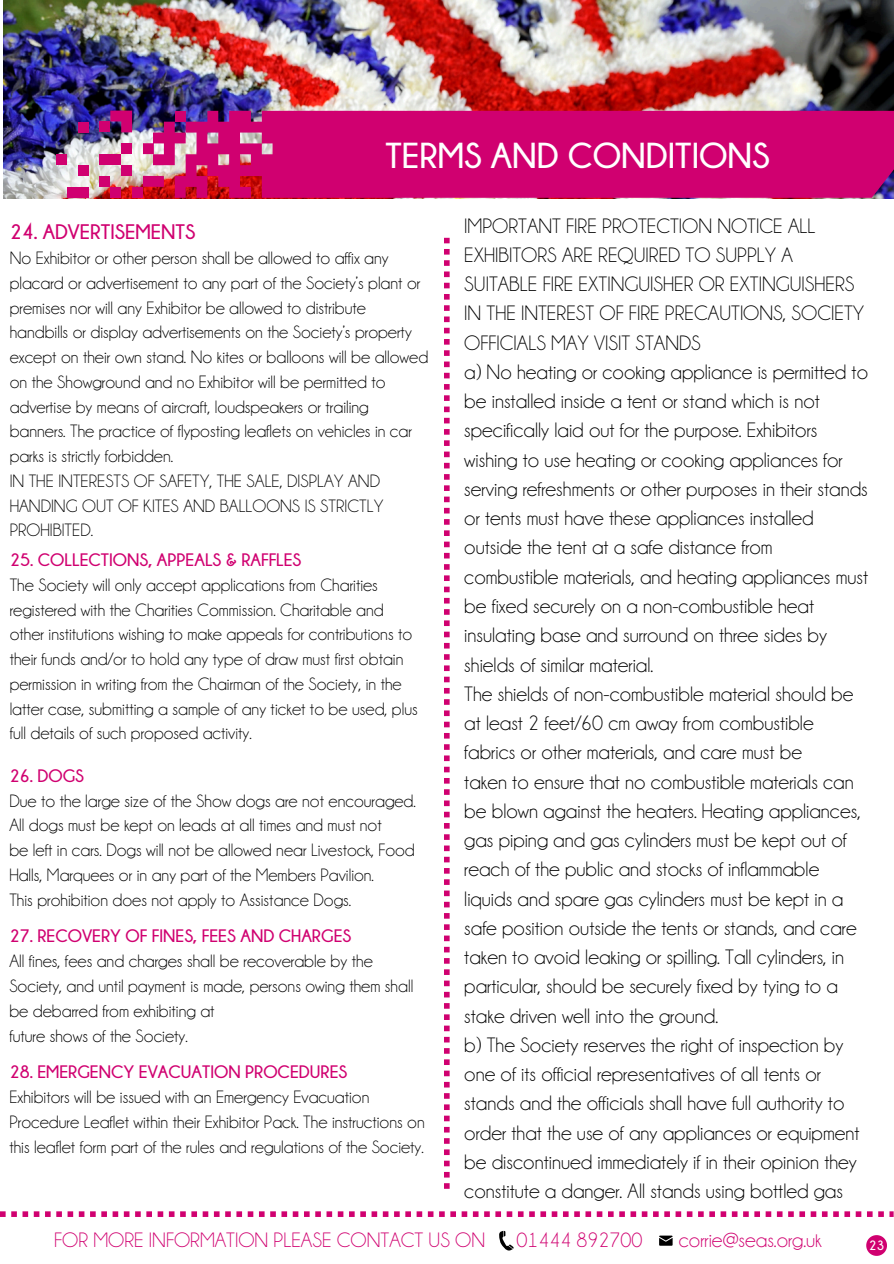
<style>
.page{position:relative;width:894px;height:1264px;background:#fff}
.page>*{position:absolute;margin:0;border:0;box-sizing:border-box;transform-origin:0 0}
.t1{font:700 36px "Champagne Limousines";color:#fff}
.t2{font:21px/29.2px "Champagne Limousines";color:#000}
.t3{font:21px "Champagne Limousines";color:#d00070}
.t4{font:700 21px "Champagne Limousines";color:#d00070}
.t5{font:18px/24.8px "Champagne Limousines";color:#000}
.t6{font:700 18px "Champagne Limousines";color:#d00070}
.t7{font:700 13.5px "Champagne Limousines";color:#fff}
</style>
<div class="page">
<svg style="left:0;top:1211px;width:893px;height:5px"></svg>
<svg style="left:866px;top:1235px;width:20px;height:20px"></svg>
<svg style="left:659px;top:1235px;width:13px;height:10px"></svg>
<svg style="left:499px;top:1230px;width:14px;height:20px"></svg>
<img style="left:3px;top:0;width:890px;height:198px">
<div style="left:175px;top:111px;width:718px;height:87px;background:#d00070"></div>
<div style="left:175px;top:111px;width:11px;height:11px;background:#d00070"></div>
<div style="left:143px;top:176px;width:21px;height:11px;background:#d00070"></div>
<svg style="left:110px;top:111px;width:22px;height:21px"></svg>
<div style="left:132px;top:187px;width:11px;height:10px;background:#d00070"></div>
<div style="left:110px;top:187px;width:11px;height:10px;background:#d00070"></div>
<div style="left:67px;top:187px;width:22px;height:10px;background:#d00070"></div>
<div style="left:78px;top:165px;width:11px;height:11px;background:#d00070"></div>
<div style="left:99px;top:154px;width:22px;height:11px;background:#d00070"></div>
<div style="left:78px;top:122px;width:11px;height:10px;background:#d00070"></div>
<svg style="left:143px;top:122px;width:43px;height:43px;background:#be5393"></svg>
<div style="left:121px;top:143px;width:11px;height:11px;background:#d00070"></div>
<div style="left:121px;top:165px;width:11px;height:11px;background:#d00070"></div>
<div style="left:56px;top:154px;width:11px;height:11px;background:#d00070"></div>
<div style="left:99px;top:176px;width:11px;height:11px;background:#d00070"></div>
<div style="left:99px;top:121px;width:11px;height:11px;background:#d00070"></div>
<svg style="left:444px;top:238px;width:5px;height:950px"></svg>
<p class="t1" style="left:385px;top:135px;width:386px">TERMS AND CONDITIONS</p>
<p class="t4" style="left:10px;top:220px;width:187px">24. ADVERTISEMENTS</p>
<p class="t5" style="left:10px;top:245px;width:420px">No Exhibitor or other person shall be allowed to affix any placard or advertisement to any part of the Society’s plant or premises nor will any Exhibitor be allowed to distribute handbills or display advertisements on the Society’s property except on their own stand. No kites or balloons will be allowed on the Showground and no Exhibitor will be permitted to advertise by means of aircraft, loudspeakers or trailing banners. The practice of flyposting leaflets on vehicles in car parks is strictly forbidden.</p>
<p class="t5" style="left:10px;top:468px;width:375px">IN THE INTERESTS OF SAFETY, THE SALE, DISPLAY AND<br>HANDING OUT OF KITES AND BALLOONS IS STRICTLY<br>PROHIBITED.</p>
<p class="t6" style="left:10px;top:550px;width:293px">25. COLLECTIONS, APPEALS &amp; RAFFLES</p>
<p class="t5" style="left:10px;top:572px;width:375px">The Society will only accept applications from Charities registered with the Charities Commission. Charitable and</p>
<p class="t5" style="left:10px;top:622px;width:404px">other institutions wishing to make appeals for contributions to their funds and/or to hold any type of draw must first obtain permission in writing from the Chairman of the Society, in the</p>
<p class="t5" style="left:10px;top:696px;width:409px">latter case, submitting a sample of any ticket to be used, plus full details of such proposed activity.</p>
<p class="t6" style="left:9px;top:765px;width:76px">26. DOGS</p>
<p class="t5" style="left:9px;top:788px;width:408px">Due to the large size of the Show dogs are not encouraged.<br>All dogs must be kept on leads at all times and must not</p>
<p class="t5" style="left:9px;top:837px;width:407px">be left in cars. Dogs will not be allowed near Livestock, Food<br>Halls, Marquees or in any part of the Members Pavilion.</p>
<p class="t5" style="left:9px;top:887px;width:343px">This prohibition does not apply to Assistance Dogs.</p>
<p class="t6" style="left:9px;top:926px;width:343px">27. RECOVERY OF FINES, FEES AND CHARGES</p>
<p class="t5" style="left:9px;top:948px;width:405px">All fines, fees and charges shall be recoverable by the<br>Society, and until payment is made, persons owing them shall be debarred from exhibiting at</p>
<p class="t5" style="left:9px;top:1023px;width:180px">future shows of the Society.</p>
<p class="t6" style="left:9px;top:1062px;width:339px">28. EMERGENCY EVACUATION PROCEDURES</p>
<h2 class="t5" style="left:9px;top:1084px;width:417px">Exhibitors will be issued with an Emergency Evacuation<br>Procedure Leaflet within their Exhibitor Pack. The instructions on this leaflet form part of the rules and regulations of the Society.</h2>
<h2 class="t2" style="left:464px;top:211px;width:405px">IMPORTANT FIRE PROTECTION NOTICE ALL EXHIBITORS ARE REQUIRED TO SUPPLY A SUITABLE FIRE EXTINGUISHER OR EXTINGUISHERS IN THE INTEREST OF FIRE PRECAUTIONS, SOCIETY OFFICIALS MAY VISIT STANDS<br>a) No heating or cooking appliance is permitted to be installed inside a tent or stand which is not specifically laid out for the purpose. Exhibitors wishing to use heating or cooking appliances for serving refreshments or other purposes in their stands or tents must have these appliances installed outside the tent at a safe distance from combustible materials, and heating appliances must be fixed securely on a non-combustible heat insulating base and surround on three sides by shields of similar material.<br>The shields of non-combustible material should be at least 2 feet/60 cm away from combustible fabrics or other materials, and care must be<br>taken to ensure that no combustible materials can be blown against the heaters. Heating appliances, gas piping and gas cylinders must be kept out of reach of the public and stocks of inflammable liquids and spare gas cylinders must be kept in a safe position outside the tents or stands, and care taken to avoid leaking or spilling. Tall cylinders, in particular, should be securely fixed by tying to a stake driven well into the ground.<br>b) The Society reserves the right of inspection by one of its official representatives of all tents or stands and the officials shall have full authority to order that the use of any appliances or equipment be discontinued immediately if in their opinion they constitute a danger. All stands using bottled gas</h2>
<p class="t3" style="left:54px;top:1228px;width:432px">FOR MORE INFORMATION PLEASE CONTACT US ON</p>
<p class="t3" style="left:516px;top:1228px;width:127px">01444 892700</p>
<p class="t3" style="left:678px;top:1228px;width:144px">corrie@seas.org.uk</p>
<p class="t7" style="left:868px;top:1238px;width:17px">23</p>
</div>
